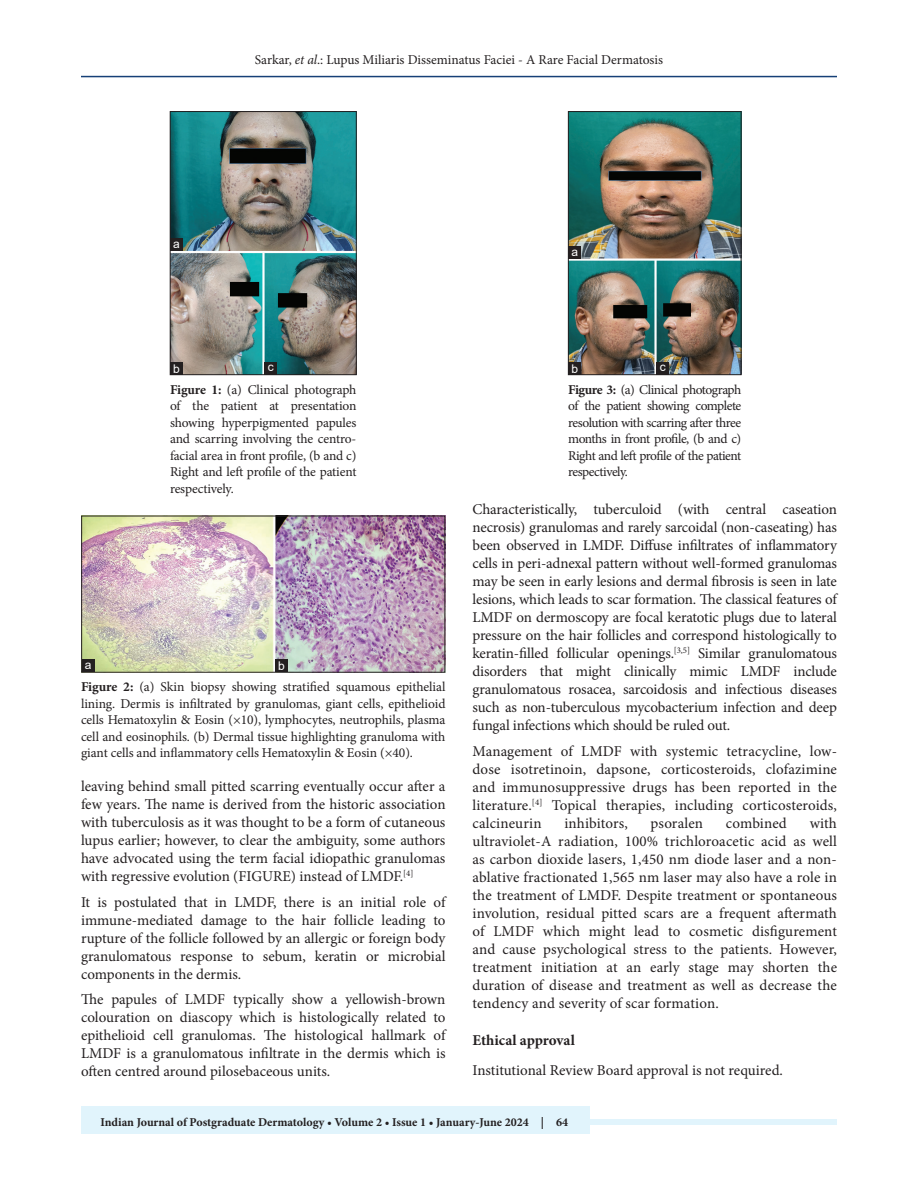
<style>
.page{position:relative;width:918px;height:1188px;background:#fff}
.page>*{position:absolute;margin:0;border:0;box-sizing:border-box;transform-origin:0 0}
.TX{font:15px/18px "Minion Pro";color:#231f20;text-align:justify}
.t1{font:700 15px "Minion Pro";color:#231f20}
.FGC{font:13.5px/16.5px "Minion Pro";letter-spacing:-.01em;color:#231f20;text-align:justify}
.JF{font:700 12px "Minion Pro";color:#231f20}
.LABEL{font:12px "Arial";color:#fff}
.s1{font-style:italic}
.s2{font-weight:700}
</style>
<div class="page">
<hr style="left:81px;top:76px;width:756px;height:1px;background:#164077">
<div style="left:81px;top:1119px;width:756px;height:6px;background:#e1f4fc"></div>
<div style="left:81px;top:1106px;width:508px;height:28px;background:#e1f4fc"></div>
<img style="left:570px;top:113px;width:169px;height:260px">
<div style="left:568px;top:111px;width:173px;height:264px;border:1px solid #231f20"></div>
<div style="left:656px;top:362px;width:13px;height:13px;background:#231f20"></div>
<div style="left:568px;top:362px;width:13px;height:13px;background:#231f20"></div>
<div style="left:568px;top:246px;width:13px;height:13px;background:#231f20"></div>
<img style="left:172px;top:113px;width:182px;height:260px">
<div style="left:170px;top:111px;width:186px;height:264px;border:1px solid #231f20"></div>
<div style="left:264px;top:362px;width:13px;height:13px;background:#231f20"></div>
<div style="left:170px;top:362px;width:13px;height:13px;background:#231f20"></div>
<div style="left:170px;top:238px;width:13px;height:13px;background:#231f20"></div>
<img style="left:83px;top:518px;width:360px;height:152px">
<div style="left:81px;top:516px;width:364px;height:156px;border:1px solid #231f20"></div>
<div style="left:275px;top:659px;width:13px;height:13px;background:#231f20"></div>
<div style="left:82px;top:659px;width:12px;height:13px;background:#231f20"></div>
<p class="LABEL" style="left:173px;top:236px;width:8px">a</p>
<p class="FGC" style="left:255px;top:51px;width:410px">Sarkar, <span class="s1">et al</span>.: Lupus Miliaris Disseminatus Faciei - A Rare Facial Dermatosis</p>
<p class="LABEL" style="left:572px;top:243px;width:8px">a</p>
<p class="LABEL" style="left:173px;top:360px;width:8px">b</p>
<p class="LABEL" style="left:268px;top:359px;width:7px">c</p>
<p class="FGC" style="left:170px;top:381px;width:188px"><span class="s2">Figure 1:</span> (a) Clinical photograph of the patient at presentation showing hyperpigmented papules and scarring involving the centro&shy;facial area in front profile, (b and c)<br>Right and left profile of the patient respectively.</p>
<p class="LABEL" style="left:85px;top:656px;width:8px">a</p>
<p class="LABEL" style="left:278px;top:658px;width:8px">b</p>
<p class="FGC" style="left:81px;top:679px;width:366px"><span class="s2">Figure 2:</span> (a) Skin biopsy showing stratified squamous epithelial lining. Dermis is infiltrated by granulomas, giant cells, epithelioid cells Hematoxylin &amp; Eosin (×10), lymphocytes, neutrophils, plasma cell and eosinophils. (b) Dermal tissue highlighting granuloma with giant cells and inflammatory cells Hematoxylin &amp; Eosin (×40).</p>
<p class="TX" style="left:81px;top:778px;width:366px">leaving behind small pitted scarring eventually occur after a few years. The name is derived from the historic association with tuberculosis as it was thought to be a form of cutaneous lupus earlier; however, to clear the ambiguity, some authors have advocated using the term facial idiopathic granulomas with regressive evolution (FIGURE) instead of LMDF.<sup>[4]</sup></p>
<p class="TX" style="left:81px;top:893px;width:366px">It is postulated that in LMDF, there is an initial role of immune-mediated damage to the hair follicle leading to rupture of the follicle followed by an allergic or foreign body granulomatous response to sebum, keratin or microbial components in the dermis.</p>
<p class="TX" style="left:81px;top:991px;width:366px">The papules of LMDF typically show a yellowish-brown colouration on diascopy which is histologically related to epithelioid cell granulomas. The histological hallmark of LMDF is a granulomatous infiltrate in the dermis which is often centred around pilosebaceous units.</p>
<p class="LABEL" style="left:571px;top:360px;width:8px">b</p>
<p class="LABEL" style="left:660px;top:359px;width:7px">c</p>
<p class="FGC" style="left:568px;top:381px;width:175px"><span class="s2">Figure 3:</span> (a) Clinical photograph of the patient showing complete resolution with scarring after three months in front profile, (b and c)<br>Right and left profile of the patient respectively.</p>
<p class="TX" style="left:472px;top:500px;width:366px">Characteristically, tuberculoid (with central caseation necrosis) granulomas and rarely sarcoidal (non-caseating) has been observed in LMDF. Diffuse infiltrates of inflammatory cells in peri-adnexal pattern without well-formed granulomas may be seen in early lesions and dermal fibrosis is seen in late lesions, which leads to scar formation. The classical features of LMDF on dermoscopy are focal keratotic plugs due to lateral pressure on the hair follicles and correspond histologically to keratin-filled follicular openings.<sup>[3,5]</sup> Similar granulomatous disorders that might clinically mimic LMDF include granulomatous rosacea, sarcoidosis and infectious diseases such as non-tuberculous mycobacterium infection and deep fungal infections which should be ruled out.</p>
<p class="TX" style="left:472px;top:742px;width:366px">Management of LMDF with systemic tetracycline, low&shy;dose isotretinoin, dapsone, corticosteroids, clofazimine and immunosuppressive drugs has been reported in the literature.<sup>[4]</sup> Topical therapies, including corticosteroids, calcineurin</p>
<p class="TX" style="left:472px;top:814px;width:366px;text-indent:337px">with ultraviolet-A radiation, 100% trichloroacetic acid as well as carbon dioxide lasers, 1,450 nm diode laser and a non&shy;ablative fractionated 1,565 nm laser may also have a role in the treatment of LMDF. Despite treatment or spontaneous involution, residual pitted scars are a frequent aftermath of LMDF which might lead to cosmetic disfigurement and cause psychological stress to the patients. However, treatment initiation at an early stage may shorten the duration of disease and treatment as well as decrease the tendency and severity of scar formation.</p>
<h2 class="t1" style="left:472px;top:1030px;width:104px">Ethical approval</h2>
<p class="TX" style="left:472px;top:1061px;width:312px">Institutional Review Board approval is not required.</p>
<p class="TX" style="left:564px;top:814px;width:65px">inhibitors,</p>
<p class="TX" style="left:651px;top:814px;width:54px">psoralen</p>
<p class="TX" style="left:726px;top:814px;width:62px">combined</p>
<p class="JF" style="left:100px;top:1113px;width:469px">Indian Journal of Postgraduate Dermatology • Volume 2 • Issue 1 • January-June 2024 | 64</p>
</div>
